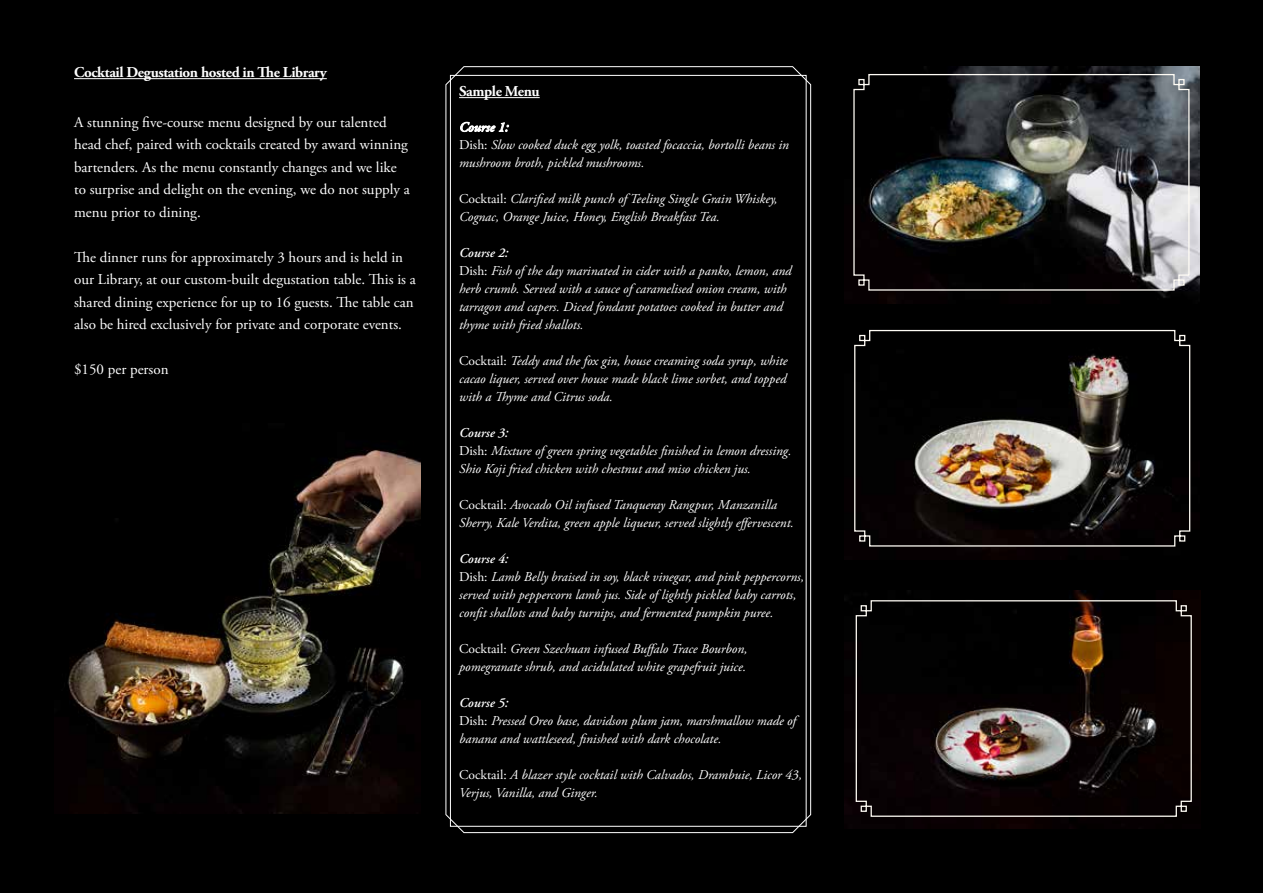
<style>
.page{position:relative;width:1263px;height:893px;background:#000}
.page>*{position:absolute;margin:0;border:0;box-sizing:border-box;transform-origin:0 0}
.t1{font:15px/22.5px "Adobe Garamond Pro";color:#fff}
.t2{font:700 15px "Adobe Garamond Pro";letter-spacing:-.025em;color:#fff}
.t3{font:italic 13.5px/18px "Adobe Garamond Pro";color:#fff}
.s1{font-weight:600}
.s2{font-style:normal}
</style>
<div class="page">
<hr style="left:74px;top:78px;width:253px;height:1px;background:#fff">
<img style="left:879px;top:66px;width:321px;height:237px">
<img style="left:68px;top:449px;width:352px;height:365px">
<img style="left:844px;top:591px;width:357px;height:237px">
<img style="left:853px;top:73px;width:337px;height:218px">
<img style="left:854px;top:329px;width:337px;height:218px">
<svg style="left:855px;top:599px;width:337px;height:218px"></svg>
<svg style="left:445px;top:66px;width:366px;height:767px"></svg>
<p class="t2" style="left:74px;top:64px;width:254px">Cocktail Degustation hosted in The Library</p>
<p class="t1" style="left:74px;top:111px;width:337px">A stunning five-course menu designed by our talented head chef, paired with cocktails created by award winning bartenders. As the menu constantly changes and we like to surprise and delight on the evening, we do not supply a menu prior to dining.</p>
<p class="t1" style="left:74px;top:246px;width:343px">The dinner runs for approximately 3 hours and is held in our Library, at our custom-built degustation table. This is a shared dining experience for up to 16 guests. The table can also be hired exclusively for private and corporate events.</p>
<p class="t1" style="left:74px;top:359px;width:96px">$150 per person</p>
<p class="t2" style="left:459px;top:83px;width:82px">Sample Menu</p>
<p class="t3" style="left:459px;top:118px;width:331px"><span class="s1">Course 1:<br></span><span class="s2">Dish:</span> Slow cooked duck egg yolk, toasted focaccia, bortolli beans in mushroom broth, pickled mushrooms.</p>
<p class="t3" style="left:459px;top:190px;width:320px"><span class="s2">Cocktail:</span> Clarified milk punch of Teeling Single Grain Whiskey,<br>Cognac, Orange Juice, Honey, English Breakfast Tea.</p>
<p class="t3" style="left:459px;top:244px;width:334px"><span class="s1">Course 2:<br></span><span class="s2">Dish:</span> Fish of the day marinated in cider with a panko, lemon, and herb crumb. Served with a sauce of caramelised onion cream, with tarragon and capers. Diced fondant potatoes cooked in butter and thyme with fried shallots.</p>
<p class="t3" style="left:459px;top:352px;width:330px;text-align:justify"><span class="s2">Cocktail:</span> Teddy and the fox gin, house creaming soda syrup, white cacao liquer, served over house made black lime sorbet, and topped with a Thyme and Citrus soda.</p>
<p class="t3" style="left:459px;top:424px;width:334px"><span class="s1">Course 3:<br></span><span class="s2">Dish:</span> Mixture of green spring vegetables finished in lemon dressing.<br>Shio Koji fried chicken with chestnut and miso chicken jus.</p>
<p class="t3" style="left:459px;top:496px;width:336px"><span class="s2">Cocktail:</span> Avocado Oil infused Tanqueray Rangpur, Manzanilla<br>Sherry, Kale Verdita, green apple liqueur, served slightly effervescent.</p>
<p class="t3" style="left:459px;top:550px;width:346px"><span class="s1">Course 4:<br></span><span class="s2">Dish:</span> Lamb Belly braised in soy, black vinegar, and pink peppercorns, served with peppercorn lamb jus. Side of lightly pickled baby carrots, confit shallots and baby turnips, and fermented pumpkin puree.</p>
<p class="t3" style="left:459px;top:640px;width:290px"><span class="s2">Cocktail:</span> Green Szechuan infused Buffalo Trace Bourbon, pomegranate shrub, and acidulated white grapefruit juice.</p>
<p class="t3" style="left:459px;top:694px;width:338px"><span class="s1">Course 5:<br></span><span class="s2">Dish:</span> Pressed Oreo base, davidson plum jam, marshmallow made of banana and wattleseed, finished with dark chocolate.</p>
<p class="t3" style="left:459px;top:766px;width:344px"><span class="s2">Cocktail:</span> A blazer style cocktail with Calvados, Drambuie, Licor 43,<br>Verjus, Vanilla, and Ginger.</p>
</div>
